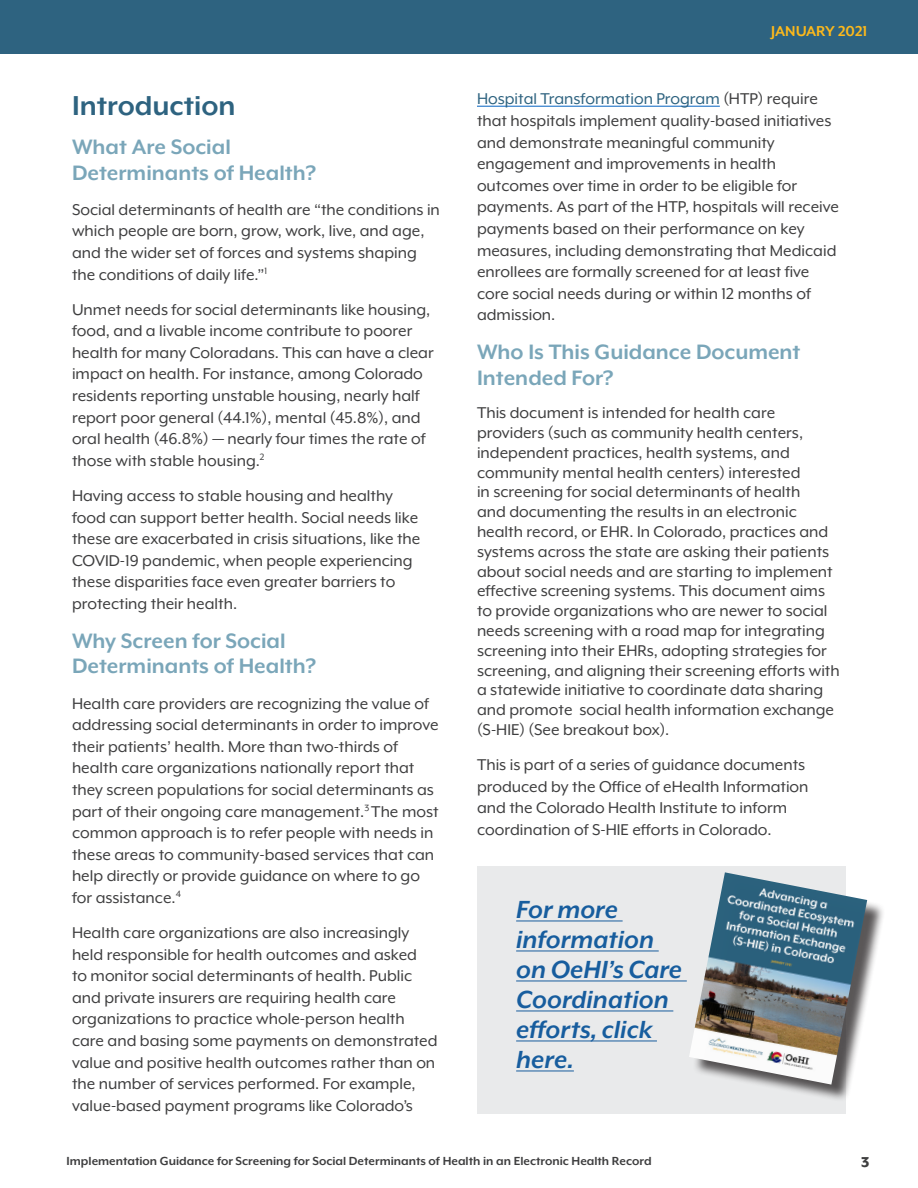
<style>
.page{position:relative;width:918px;height:1188px;background:#fff}
.page>*{position:absolute;margin:0;border:0;box-sizing:border-box;transform-origin:0 0}
.t1{font:700 31.5px "Mr Eaves XL Mod OT";color:#2e6380}
.t2{font:italic 700 28.5px/30px "Mr Eaves XL Mod OT";color:#175d9e}
.t3{font:700 24px/25.5px "Mr Eaves XL Mod OT";color:#7aa6b9}
.t4{font:18px/21.6px "Mr Eaves XL Mod OT";color:#3e3e3f}
.t5{font:700 16.5px "Mr Eaves XL Mod OT";color:#fdb91b}
.t6{font:800 16.5px "Mr Eaves XL Mod OT";color:#3e3e3f}
.t7{font:700 13.5px "Mr Eaves XL Mod OT";color:#3e3e3f}
.s1{color:#2e6380}
</style>
<div class="page">
<div style="left:0;top:0;width:918px;height:54px;background:#2e6380"></div>
<hr style="left:477px;top:106px;width:243px;height:1px;background:#0563c1">
<div style="left:477px;top:867px;width:369px;height:247px;background:#e9eaeb"></div>
<hr style="left:516px;top:921px;width:107px;height:1px;background:#175d9e">
<hr style="left:516px;top:951px;width:143px;height:1px;background:#175d9e">
<hr style="left:516px;top:981px;width:171px;height:1px;background:#175d9e">
<hr style="left:516px;top:1011px;width:157px;height:1px;background:#175d9e">
<hr style="left:516px;top:1041px;width:141px;height:1px;background:#175d9e">
<hr style="left:516px;top:1071px;width:58px;height:1px;background:#175d9e">
<div style="left:692px;top:876px;width:193px;height:227px;background:#231f20;opacity:.75"></div>
<img style="left:689px;top:872px;width:178px;height:213px">
<p class="t1" style="left:72px;top:90px;width:165px">Introduction</p>
<p class="t3" style="left:72px;top:134px;width:246px">What Are Social<br>Determinants of Health?</p>
<p class="t4" style="left:72px;top:199px;width:369px">Social determinants of health are “the conditions in which people are born, grow, work, live, and age, and the wider set of forces and systems shaping the conditions of daily life.”<sup>1</sup></p>
<p class="t4" style="left:72px;top:298px;width:363px">Unmet needs for social determinants like housing, food, and a livable income contribute to poorer health for many Coloradans. This can have a clear impact on health. For instance, among Colorado residents reporting unstable housing, nearly half report poor general (44.1%), mental (45.8%), and oral health (46.8%) — nearly four times the rate of those with stable housing.<sup>2</sup></p>
<p class="t4" style="left:72px;top:485px;width:350px">Having access to stable housing and healthy food can support better health. Social needs like these are exacerbated in crisis situations, like the COVID-19 pandemic, when people experiencing these disparities face even greater barriers to protecting their health.</p>
<p class="t3" style="left:72px;top:628px;width:246px">Why Screen for Social<br>Determinants of Health?</p>
<p class="t4" style="left:72px;top:692px;width:368px">Health care providers are recognizing the value of addressing social determinants in order to improve their patients’ health. More than two-thirds of health care organizations nationally report that they screen populations for social determinants as part of their ongoing care management.<sup>3</sup> The most common approach is to refer people with needs in these areas to community-based services that can help directly or provide guidance on where to go for assistance.<sup>4</sup></p>
<p class="t4" style="left:72px;top:922px;width:367px">Health care organizations are also increasingly held responsible for health outcomes and asked<br>to monitor social determinants of health. Public and private insurers are requiring health care organizations to practice whole-person health care and basing some payments on demonstrated value and positive health outcomes rather than on the number of services performed. For example, value-based payment programs like Colorado’s</p>
<p class="t5" style="left:771px;top:23px;width:98px">JANUARY 2021</p>
<p class="t4" style="left:477px;top:88px;width:363px"><span class="s1">Hospital Transformation Program</span> (HTP) require that hospitals implement quality-based initiatives and demonstrate meaningful community engagement and improvements in health outcomes over time in order to be eligible for payments. As part of the HTP, hospitals will receive payments based on their performance on key measures, including demonstrating that Medicaid enrollees are formally screened for at least five core social needs during or within 12 months of admission.</p>
<p class="t3" style="left:477px;top:339px;width:325px">Who Is This Guidance Document<br>Intended For?</p>
<p class="t4" style="left:477px;top:403px;width:364px;line-height:19.8px">This document is intended for health care providers (such as community health centers, independent practices, health systems, and community mental health centers) interested<br>in screening for social determinants of health<br>and documenting the results in an electronic health record, or EHR. In Colorado, practices and systems across the state are asking their patients about social needs and are starting to implement effective screening systems. This document aims to provide organizations who are newer to social needs screening with a road map for integrating screening into their EHRs, adopting strategies for screening, and aligning their screening efforts with a statewide initiative to coordinate data sharing and promote social health information exchange (S-HIE) (See breakout box).</p>
<p class="t4" style="left:477px;top:754px;width:333px">This is part of a series of guidance documents produced by the Office of eHealth Information and the Colorado Health Institute to inform coordination of S-HIE efforts in Colorado.</p>
<p class="t2" style="left:516px;top:895px;width:168px">For more information on OeHI’s Care<br>Coordination efforts, click here.</p>
<p class="t7" style="left:67px;top:1154px;width:587px">Implementation Guidance for Screening for Social Determinants of Health in an Electronic Health Record</p>
<p class="t6" style="left:861px;top:1154px;width:10px">3</p>
</div>
